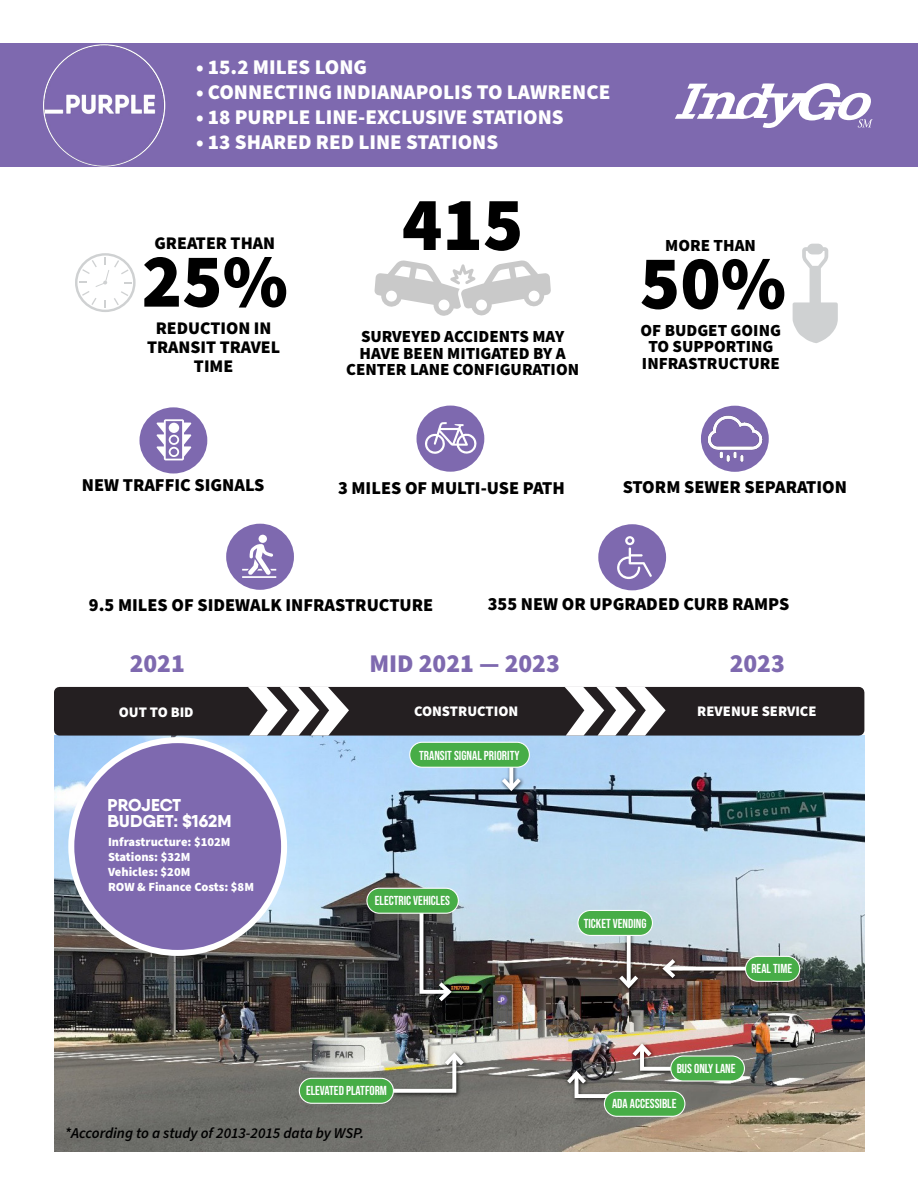
<style>
.page{position:relative;width:918px;height:1188px;background:#fff}
.page>*{position:absolute;margin:0;border:0;box-sizing:border-box;transform-origin:0 0}
.t1{font:900 75px "Source Sans Pro";color:#000}
.t2{font:900 25.5px "Source Sans Pro";color:#7e69af}
.t3{font:900 21px "Source Sans Pro";color:#fff}
.t4{font:900 18.15px "Source Sans Pro";color:#000}
.t5{font:900 17.85px/19.2px "Source Sans Pro";color:#000;text-align:center}
.t6{font:800 17.1px/16.5px "Qanelas";letter-spacing:.005em;color:#fff}
.t7{font:900 16.95px/16.5px "Source Sans Pro";color:#000;text-align:center}
.t8{font:italic 600 15px "Source Sans Pro";color:#000}
.t9{font:900 14.55px "Source Sans Pro";color:#fff}
.t10{font:13.05px "Bebas Neue";color:#fff}
.t11{font:900 12.45px/15px "Source Sans Pro";color:#fff}
</style>
<div class="page">
<img style="left:54px;top:736px;width:810px;height:416px">
<div style="left:500px;top:756px;width:25px;height:40px;background:#000;opacity:.75"></div>
<svg style="left:509px;top:768px;width:4px;height:6px"></svg>
<svg style="left:498px;top:774px;width:27px;height:20px"></svg>
<div style="left:410px;top:742px;width:119px;height:25px;background:#47ad47;border-radius:12px"></div>
<div style="left:409px;top:742px;width:121px;height:26px;border:1px solid #fff;border-radius:12px"></div>
<div style="left:660px;top:957px;width:94px;height:25px;background:#000;opacity:.75"></div>
<svg style="left:679px;top:967px;width:66px;height:4px"></svg>
<svg style="left:660px;top:955px;width:19px;height:27px"></svg>
<div style="left:746px;top:956px;width:54px;height:25px;background:#47ad47;border-radius:12px"></div>
<div style="left:745px;top:956px;width:55px;height:26px;border:1px solid #fff;border-radius:12px"></div>
<div style="left:630px;top:1041px;width:48px;height:35px;background:#000;opacity:.75"></div>
<svg style="left:628px;top:1041px;width:49px;height:32px"></svg>
<div style="left:671px;top:1056px;width:73px;height:25px;background:#47ad47;border-radius:12px"></div>
<div style="left:670px;top:1055px;width:75px;height:27px;border:1px solid #fff;border-radius:12px"></div>
<div style="left:391px;top:1050px;width:77px;height:48px;background:#000;opacity:.75"></div>
<svg style="left:390px;top:1050px;width:78px;height:45px;background:#94948b"></svg>
<div style="left:299px;top:1078px;width:94px;height:25px;background:#47ad47;border-radius:12px"></div>
<div style="left:299px;top:1078px;width:95px;height:26px;border:1px solid #fff;border-radius:12px"></div>
<div style="left:617px;top:926px;width:26px;height:67px;background:#000;opacity:.75"></div>
<svg style="left:627px;top:936px;width:4px;height:35px"></svg>
<svg style="left:615px;top:971px;width:27px;height:20px"></svg>
<div style="left:578px;top:910px;width:74px;height:25px;background:#47ad47;border-radius:12px"></div>
<div style="left:577px;top:910px;width:76px;height:26px;border:1px solid #fff;border-radius:12px"></div>
<div style="left:417px;top:906px;width:39px;height:100px;background:#000;opacity:.75"></div>
<svg style="left:418px;top:909px;width:37px;height:96px;background:#555554"></svg>
<div style="left:367px;top:888px;width:91px;height:25px;background:#47ad47;border-radius:12px"></div>
<div style="left:366px;top:888px;width:93px;height:26px;border:1px solid #fff;border-radius:12px"></div>
<div style="left:565px;top:1068px;width:48px;height:35px;background:#000;opacity:.75"></div>
<svg style="left:563px;top:1068px;width:49px;height:32px"></svg>
<div style="left:604px;top:1091px;width:81px;height:25px;background:#47ad47;border-radius:12px"></div>
<div style="left:604px;top:1091px;width:81px;height:26px;border:1px solid #fff;border-radius:12px"></div>
<div style="left:71px;top:740px;width:213px;height:213px;background:#7e69af;border-radius:50%"></div>
<div style="left:68px;top:737px;width:219px;height:219px;border:6px solid #fff;border-radius:50%"></div>
<div style="left:0;top:44px;width:918px;height:123px;background:#7e69af"></div>
<img style="left:43px;top:44px;width:123px;height:123px">
<svg style="left:675px;top:83px;width:198px;height:44px"></svg>
<div style="left:54px;top:687px;width:810px;height:49px;background:#241f21"></div>
<svg style="left:374px;top:260px;width:177px;height:56px"></svg>
<svg style="left:75px;top:253px;width:61px;height:59px"></svg>
<svg style="left:793px;top:244px;width:45px;height:99px"></svg>
<div style="left:140px;top:407px;width:67px;height:67px;background:#7e69af;border-radius:50%"></div>
<svg style="left:157px;top:419px;width:34px;height:41px"></svg>
<div style="left:417px;top:406px;width:67px;height:66px;background:#7e69af;border-radius:50%"></div>
<svg style="left:425px;top:422px;width:52px;height:32px"></svg>
<div style="left:598px;top:524px;width:68px;height:66px;background:#7e69af;border-radius:50%"></div>
<svg style="left:617px;top:536px;width:35px;height:43px"></svg>
<div style="left:226px;top:524px;width:68px;height:66px;background:#7e69af;border-radius:50%"></div>
<svg style="left:242px;top:535px;width:34px;height:43px"></svg>
<div style="left:701px;top:406px;width:68px;height:66px;background:#7e69af;border-radius:50%"></div>
<img style="left:701px;top:412px;width:68px;height:53px">
<svg style="left:565px;top:687px;width:101px;height:49px"></svg>
<svg style="left:248px;top:687px;width:101px;height:49px"></svg>
<p class="t3" style="left:196px;top:52px;width:172px">• 15.2 MILES LONG</p>
<p class="t3" style="left:196px;top:77px;width:416px">• CONNECTING INDIANAPOLIS TO LAWRENCE</p>
<p class="t3" style="left:196px;top:103px;width:369px">• 18 PURPLE LINE-EXCLUSIVE STATIONS</p>
<p class="t3" style="left:196px;top:128px;width:303px">• 13 SHARED RED LINE STATIONS</p>
<p class="t5" style="left:154px;top:234px;width:122px">GREATER THAN</p>
<h1 class="t1" style="left:142px;top:230px;width:148px">25%</h1>
<p class="t5" style="left:147px;top:318px;width:135px">REDUCTION IN<br>TRANSIT TRAVEL<br>TIME</p>
<h1 class="t1" style="left:402px;top:173px;width:123px">415</h1>
<p class="t7" style="left:346px;top:329px;width:234px">SURVEYED ACCIDENTS MAY<br>HAVE BEEN MITIGATED BY A<br>CENTER LANE CONFIGURATION</p>
<p class="t7" style="left:665px;top:238px;width:92px">MORE THAN</p>
<h1 class="t1" style="left:640px;top:232px;width:148px">50%</h1>
<p class="t7" style="left:641px;top:323px;width:142px">OF BUDGET GOING<br>TO SUPPORTING<br>INFRASTRUCTURE</p>
<p class="t4" style="left:82px;top:473px;width:184px">NEW TRAFFIC SIGNALS</p>
<p class="t4" style="left:338px;top:475px;width:228px">3 MILES OF MULTI-USE PATH</p>
<p class="t4" style="left:623px;top:475px;width:226px">STORM SEWER SEPARATION</p>
<p class="t4" style="left:89px;top:592px;width:346px">9.5 MILES OF SIDEWALK INFRASTRUCTURE</p>
<p class="t4" style="left:488px;top:591px;width:303px">355 NEW OR UPGRADED CURB RAMPS</p>
<h2 class="t2" style="left:130px;top:646px;width:57px">2021</h2>
<p class="t9" style="left:119px;top:702px;width:76px">OUT TO BID</p>
<p class="t6" style="left:107px;top:797px;width:126px">PROJECT<br>BUDGET: $162M</p>
<p class="t11" style="left:108px;top:835px;width:148px">Infrastructure: $102M<br>Stations: $32M<br>Vehicles: $20M<br>ROW &amp; Finance Costs: $8M</p>
<h2 class="t2" style="left:369px;top:646px;width:192px">MID 2021 — 2023</h2>
<p class="t9" style="left:414px;top:701px;width:106px">CONSTRUCTION</p>
<p class="t9" style="left:697px;top:701px;width:121px">REVENUE SERVICE</p>
<h2 class="t2" style="left:730px;top:646px;width:57px">2023</h2>
<p class="t10" style="left:419px;top:748px;width:102px">TRANSIT SIGNAL PRIORITY</p>
<p class="t10" style="left:375px;top:893px;width:77px">ELECTRIC VEHICLES</p>
<p class="t10" style="left:306px;top:1083px;width:82px">ELEVATED PLATFORM</p>
<p class="t10" style="left:584px;top:916px;width:64px">TICKET VENDING</p>
<p class="t10" style="left:751px;top:961px;width:42px">REAL TIME</p>
<p class="t10" style="left:677px;top:1061px;width:60px">BUS ONLY LANE</p>
<p class="t10" style="left:612px;top:1096px;width:66px">ADA ACCESSIBLE</p>
<p class="t8" style="left:65px;top:1123px;width:301px">*According to a study of 2013-2015 data by WSP.</p>
</div>
